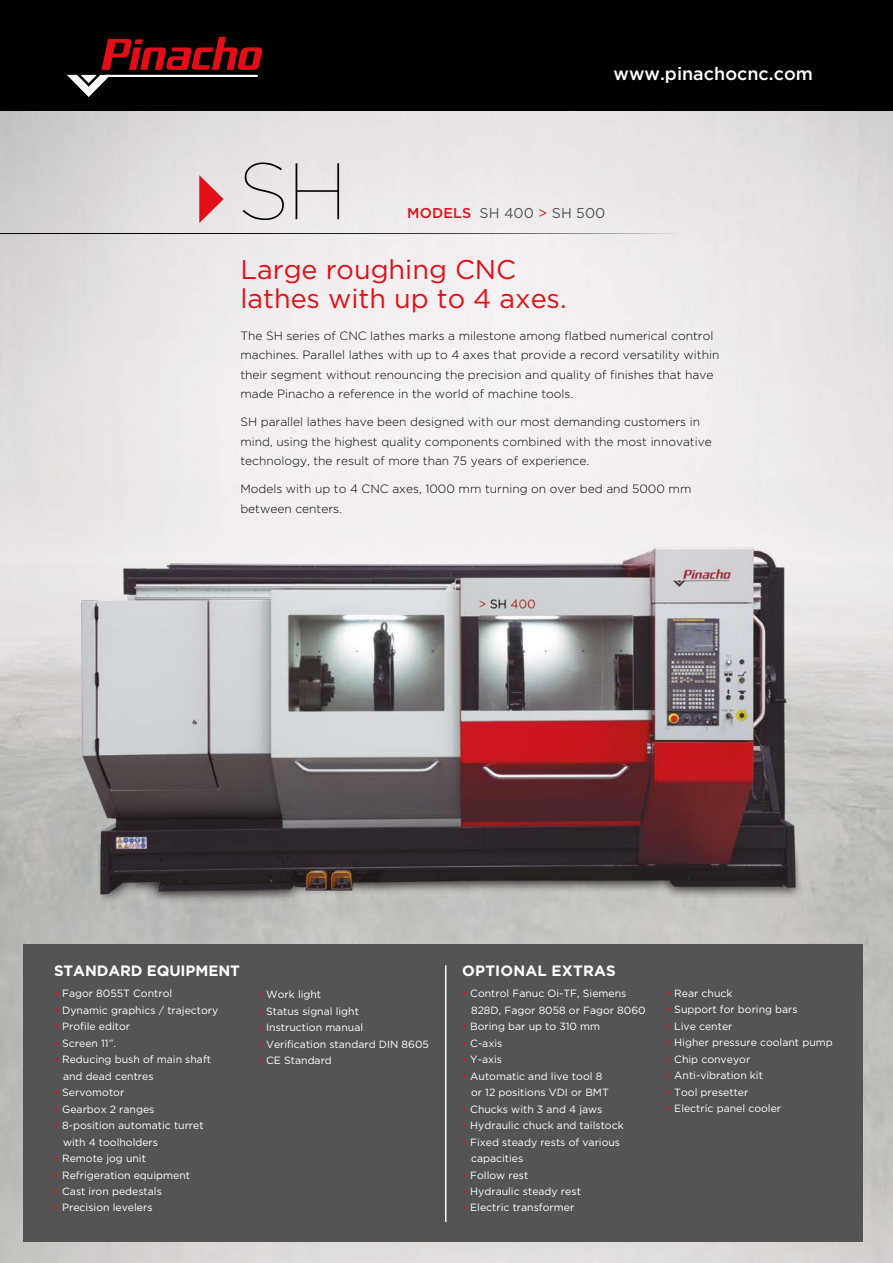
<style>
.page{position:relative;width:893px;height:1263px;background:#fff}
.page>*{position:absolute;margin:0;border:0;box-sizing:border-box;transform-origin:0 0}
.t1{font:100 79.95px "Gotham";color:#000}
.t2{font:27px/28.5px "Gotham";color:#e30f18}
.t3{font:500 18px "Gotham";color:#fff}
.t4{font:700 15px "Gotham";letter-spacing:-.005em;color:#fff}
.t5{font:700 15px "Gotham";letter-spacing:.015em;color:#fff}
.t6{font:14.25px "Gotham";color:#555454}
.t7{font:300 12px/19.5px "Gotham";color:#000}
.t8{font:10.5px/16.5px "Gotham";color:#fff}
.s1{font-weight:500;color:#e30f18}
.s2{color:#fff}
.s3{color:#e30f18}
</style>
<div class="page">
<div style="left:0;top:0;width:893px;height:111px;background:#000"></div>
<svg style="left:67px;top:37px;width:195px;height:60px"></svg>
<svg style="left:199px;top:175px;width:25px;height:48px"></svg>
<hr style="left:0;top:233px;width:680px;height:1px;background:#000">
<div style="left:23px;top:944px;width:840px;height:298px;background:#555454"></div>
<hr style="left:445px;top:965px;width:1px;height:257px;background:#fff">
<img style="left:0;top:480px;width:893px;height:475px">
<h1 class="t1" style="left:238px;top:148px;width:111px">SH</h1>
<h3 class="t3" style="left:614px;top:64px;width:201px">www.pinachocnc.com</h3>
<h3 class="t6" style="left:407px;top:205px;width:200px"><span class="s1">MODELS</span><span class="s2">:</span> SH 400 <span class="s3">&gt;</span> SH 500</h3>
<h2 class="t2" style="left:240px;top:255px;width:328px">Large roughing CNC lathes with up to 4 axes.</h2>
<p class="t7" style="left:240px;top:326px;width:481px">The SH series of CNC lathes marks a milestone among flatbed numerical control machines. Parallel lathes with up to 4 axes that provide a record versatility within their segment without renouncing the precision and quality of finishes that have made Pinacho a reference in the world of machine tools.</p>
<p class="t7" style="left:240px;top:412px;width:473px">SH parallel lathes have been designed with our most demanding customers in mind, using the highest quality components combined with the most innovative technology, the result of more than 75 years of experience.</p>
<p class="t7" style="left:240px;top:479px;width:452px">Models with up to 4 CNC axes, 1000 mm turning on over bed and 5000 mm between centers.</p>
<h3 class="t4" style="left:54px;top:962px;width:187px">STANDARD EQUIPMENT</h3>
<p class="t8" style="left:54px;top:985px;width:120px"><span class="s3">•</span> Fagor 8055T Control</p>
<p class="t8" style="left:54px;top:1001px;width:166px"><span class="s3">•</span> Dynamic graphics / trajectory</p>
<p class="t8" style="left:54px;top:1018px;width:78px"><span class="s3">•</span> Profile editor</p>
<p class="t8" style="left:54px;top:1034px;width:63px"><span class="s3">•</span> Screen 11”.</p>
<p class="t8" style="left:63px;top:1051px;width:150px;text-indent:-9px"><span class="s3">•</span> Reducing bush of main shaft and dead centres</p>
<p class="t8" style="left:54px;top:1084px;width:72px"><span class="s3">•</span> Servomotor</p>
<p class="t8" style="left:54px;top:1100px;width:102px"><span class="s3">•</span> Gearbox 2 ranges</p>
<p class="t8" style="left:63px;top:1117px;width:142px;text-indent:-9px"><span class="s3">•</span> 8-position automatic turret with 4 toolholders</p>
<p class="t8" style="left:54px;top:1150px;width:93px"><span class="s3">•</span> Remote jog unit</p>
<p class="t8" style="left:54px;top:1166px;width:138px"><span class="s3">•</span> Refrigeration equipment</p>
<p class="t8" style="left:54px;top:1183px;width:109px"><span class="s3">•</span> Cast iron pedestals</p>
<p class="t8" style="left:54px;top:1199px;width:100px"><span class="s3">•</span> Precision levelers</p>
<p class="t8" style="left:258px;top:986px;width:65px"><span class="s3">•</span> Work light</p>
<p class="t8" style="left:258px;top:1003px;width:102px"><span class="s3">•</span> Status signal light</p>
<p class="t8" style="left:258px;top:1019px;width:107px"><span class="s3">•</span> Instruction manual</p>
<p class="t8" style="left:258px;top:1036px;width:172px"><span class="s3">•</span> Verification standard DIN 8605</p>
<p class="t8" style="left:258px;top:1052px;width:75px"><span class="s3">•</span> CE Standard</p>
<h3 class="t5" style="left:462px;top:962px;width:155px">OPTIONAL EXTRAS</h3>
<p class="t8" style="left:471px;top:985px;width:176px;text-indent:-9px"><span class="s3">•</span> Control Fanuc Oi-TF, Siemens<br>828D, Fagor 8058 or Fagor 8060</p>
<p class="t8" style="left:462px;top:1018px;width:140px"><span class="s3">•</span> Boring bar up to 310 mm</p>
<p class="t8" style="left:462px;top:1034px;width:42px"><span class="s3">•</span> C-axis</p>
<p class="t8" style="left:462px;top:1051px;width:42px"><span class="s3">•</span> Y-axis</p>
<p class="t8" style="left:471px;top:1067px;width:139px;text-indent:-9px"><span class="s3">•</span> Automatic and live tool 8 or 12 positions VDI or BMT</p>
<p class="t8" style="left:462px;top:1100px;width:142px"><span class="s3">•</span> Chucks with 3 and 4 jaws</p>
<p class="t8" style="left:462px;top:1117px;width:163px"><span class="s3">•</span> Hydraulic chuck and tailstock</p>
<p class="t8" style="left:471px;top:1133px;width:151px;text-indent:-9px"><span class="s3">•</span> Fixed steady rests of various capacities</p>
<p class="t8" style="left:462px;top:1166px;width:68px"><span class="s3">•</span> Follow rest</p>
<p class="t8" style="left:462px;top:1183px;width:120px"><span class="s3">•</span> Hydraulic steady rest</p>
<p class="t8" style="left:462px;top:1199px;width:114px"><span class="s3">•</span> Electric transformer</p>
<p class="t8" style="left:666px;top:985px;width:68px"><span class="s3">•</span> Rear chuck</p>
<p class="t8" style="left:666px;top:1001px;width:133px"><span class="s3">•</span> Support for boring bars</p>
<p class="t8" style="left:666px;top:1018px;width:68px"><span class="s3">•</span> Live center</p>
<p class="t8" style="left:666px;top:1034px;width:168px"><span class="s3">•</span> Higher pressure coolant pump</p>
<p class="t8" style="left:666px;top:1051px;width:86px"><span class="s3">•</span> Chip conveyor</p>
<p class="t8" style="left:666px;top:1067px;width:98px"><span class="s3">•</span> Anti-vibration kit</p>
<p class="t8" style="left:666px;top:1084px;width:84px"><span class="s3">•</span> Tool presetter</p>
<p class="t8" style="left:666px;top:1100px;width:117px"><span class="s3">•</span> Electric panel cooler</p>
</div>
